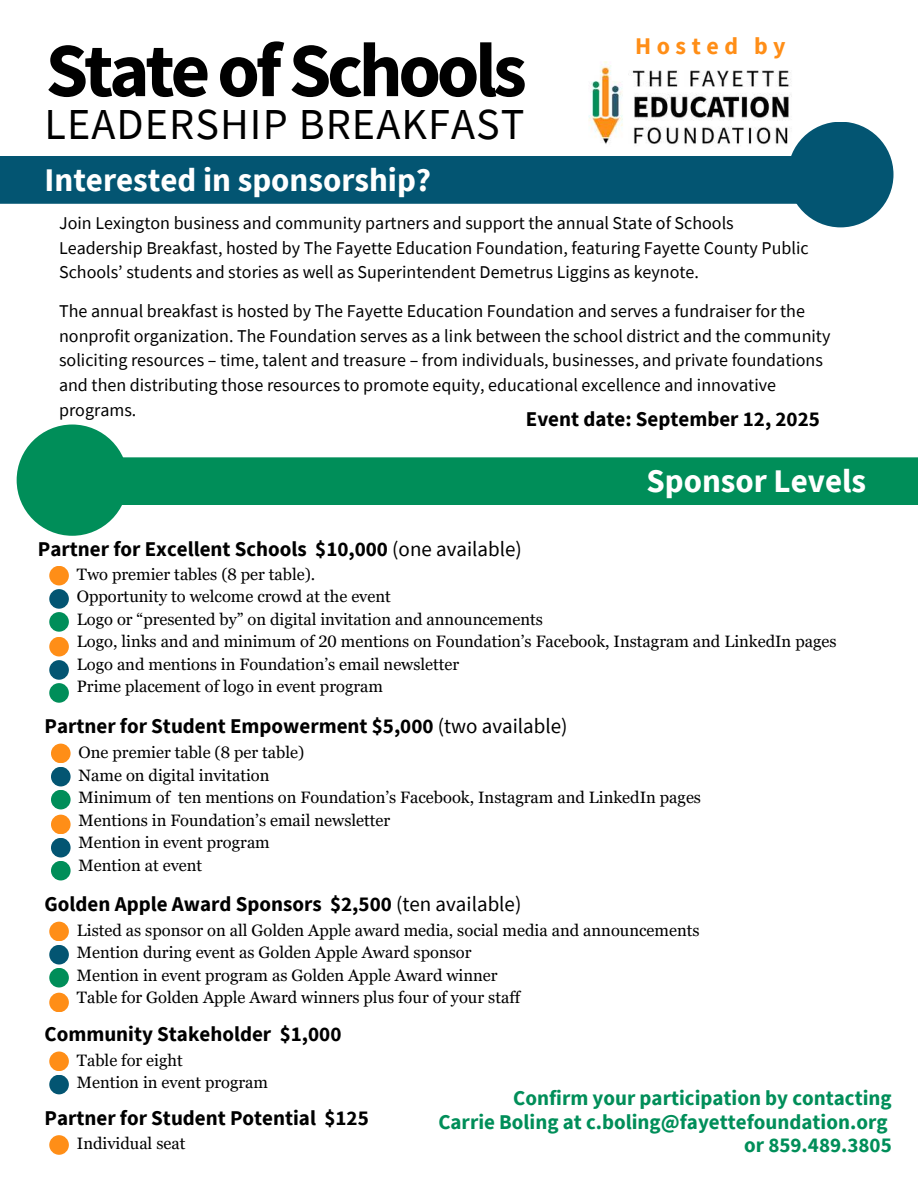
<style>
.page{position:relative;width:918px;height:1188px;background:#fff}
.page>*{position:absolute;margin:0;border:0;box-sizing:border-box;transform-origin:0 0}
.t1{font:700 76.8px "Source Sans Pro";letter-spacing:-.055em;color:#000}
.t2{font:44.25px "Source Sans Pro";letter-spacing:.025em;color:#000}
.t3{font:700 33px "Source Sans Pro";color:#fff}
.t4{font:700 23.85px "Source Sans Pro";letter-spacing:.23em;color:#ff8e17}
.t5{font:700 21px "Source Sans Pro";color:#000}
.t6{font:700 21px/23.7px "Source Sans Pro";color:#008e59;text-align:right}
.t7{font:18px/24.8px "Source Sans Pro";color:#000}
.t8{font:16.5px/22.5px "Georgia Pro";color:#000}
.s1{font-weight:400}
</style>
<div class="page">
<img style="left:589px;top:62px;width:202px;height:83px">
<div style="left:0;top:156px;width:797px;height:48px;background:#035572"></div>
<div style="left:123px;top:457px;width:795px;height:48px;background:#008e59"></div>
<div style="left:788px;top:122px;width:106px;height:105px;background:#035572;border-radius:50%"></div>
<div style="left:17px;top:425px;width:111px;height:111px;background:#008e59;border-radius:50%"></div>
<div style="left:49px;top:566px;width:20px;height:19px;background:#ff8e17;border-radius:50%"></div>
<div style="left:49px;top:589px;width:20px;height:20px;background:#035572;border-radius:50%"></div>
<div style="left:49px;top:612px;width:20px;height:20px;background:#008e59;border-radius:50%"></div>
<div style="left:49px;top:637px;width:20px;height:19px;background:#ff8e17;border-radius:50%"></div>
<div style="left:49px;top:660px;width:20px;height:20px;background:#035572;border-radius:50%"></div>
<div style="left:49px;top:683px;width:20px;height:20px;background:#008e59;border-radius:50%"></div>
<div style="left:51px;top:744px;width:20px;height:19px;background:#ff8e17;border-radius:50%"></div>
<div style="left:51px;top:767px;width:20px;height:19px;background:#035572;border-radius:50%"></div>
<div style="left:51px;top:790px;width:20px;height:19px;background:#008e59;border-radius:50%"></div>
<div style="left:51px;top:815px;width:20px;height:19px;background:#ff8e17;border-radius:50%"></div>
<div style="left:51px;top:838px;width:20px;height:19px;background:#035572;border-radius:50%"></div>
<div style="left:51px;top:861px;width:20px;height:19px;background:#008e59;border-radius:50%"></div>
<div style="left:49px;top:922px;width:20px;height:19px;background:#ff8e17;border-radius:50%"></div>
<div style="left:49px;top:945px;width:20px;height:20px;background:#035572;border-radius:50%"></div>
<div style="left:49px;top:968px;width:20px;height:20px;background:#008e59;border-radius:50%"></div>
<div style="left:49px;top:993px;width:20px;height:19px;background:#ff8e17;border-radius:50%"></div>
<div style="left:49px;top:1052px;width:20px;height:19px;background:#ff8e17;border-radius:50%"></div>
<div style="left:49px;top:1075px;width:20px;height:19px;background:#035572;border-radius:50%"></div>
<div style="left:49px;top:1135px;width:20px;height:20px;background:#ff8e17;border-radius:50%"></div>
<h1 class="t1" style="left:46px;top:19px;width:483px">State of Schools</h1>
<h2 class="t2" style="left:45px;top:96px;width:481px">LEADERSHIP BREAKFAST</h2>
<h3 class="t3" style="left:45px;top:157px;width:388px">Interested in sponsorship?</h3>
<h3 class="t4" style="left:635px;top:30px;width:152px">Hosted by</h3>
<p class="t7" style="left:59px;top:211px;width:751px">Join Lexington business and community partners and support the annual State of Schools<br>Leadership Breakfast, hosted by The Fayette Education Foundation, featuring Fayette County Public<br>Schools’ students and stories as well as Superintendent Demetrus Liggins as keynote.</p>
<p class="t7" style="left:59px;top:298px;width:773px">The annual breakfast is hosted by The Fayette Education Foundation and serves a fundraiser for the nonprofit organization. The Foundation serves as a link between the school district and the community soliciting resources – time, talent and treasure – from individuals, businesses, and private foundations and then distributing those resources to promote equity, educational excellence and innovative programs.</p>
<p class="t5" style="left:526px;top:405px;width:295px">Event date: September 12, 2025</p>
<h3 class="t3" style="left:647px;top:459px;width:221px">Sponsor Levels</h3>
<p class="t5" style="left:38px;top:535px;width:485px">Partner for Excellent Schools $10,000 <span class="s1">(one available)</span></p>
<p class="t8" style="left:77px;top:564px;width:761px">Two premier tables (8 per table).<br>Opportunity to welcome crowd at the event<br>Logo or “presented by” on digital invitation and announcements<br>Logo, links and and minimum of 20 mentions on Foundation’s Facebook, Instagram and LinkedIn pages Logo and mentions in Foundation’s email newsletter<br>Prime placement of logo in event program</p>
<p class="t5" style="left:45px;top:712px;width:525px">Partner for Student Empowerment $5,000 <span class="s1">(two available)</span></p>
<p class="t8" style="left:79px;top:742px;width:624px">One premier table (8 per table)<br>Name on digital invitation<br>Minimum of ten mentions on Foundation’s Facebook, Instagram and LinkedIn pages Mentions in Foundation’s email newsletter<br>Mention in event program<br>Mention at event</p>
<p class="t5" style="left:45px;top:890px;width:478px">Golden Apple Award Sponsors $2,500 <span class="s1">(ten available)</span></p>
<p class="t8" style="left:77px;top:919px;width:624px">Listed as sponsor on all Golden Apple award media, social media and announcements Mention during event as Golden Apple Award sponsor<br>Mention in event program as Golden Apple Award winner<br>Table for Golden Apple Award winners plus four of your staff</p>
<p class="t5" style="left:45px;top:1020px;width:298px">Community Stakeholder $1,000</p>
<p class="t8" style="left:77px;top:1049px;width:193px">Table for eight<br>Mention in event program</p>
<p class="t5" style="left:45px;top:1104px;width:326px">Partner for Student Potential $125</p>
<p class="t8" style="left:77px;top:1133px;width:110px">Individual seat</p>
<p class="t6" style="left:438px;top:1086px;width:455px">Confirm your participation by contacting<br>Carrie Boling at c.boling@fayettefoundation.org or 859.489.3805</p>
</div>
